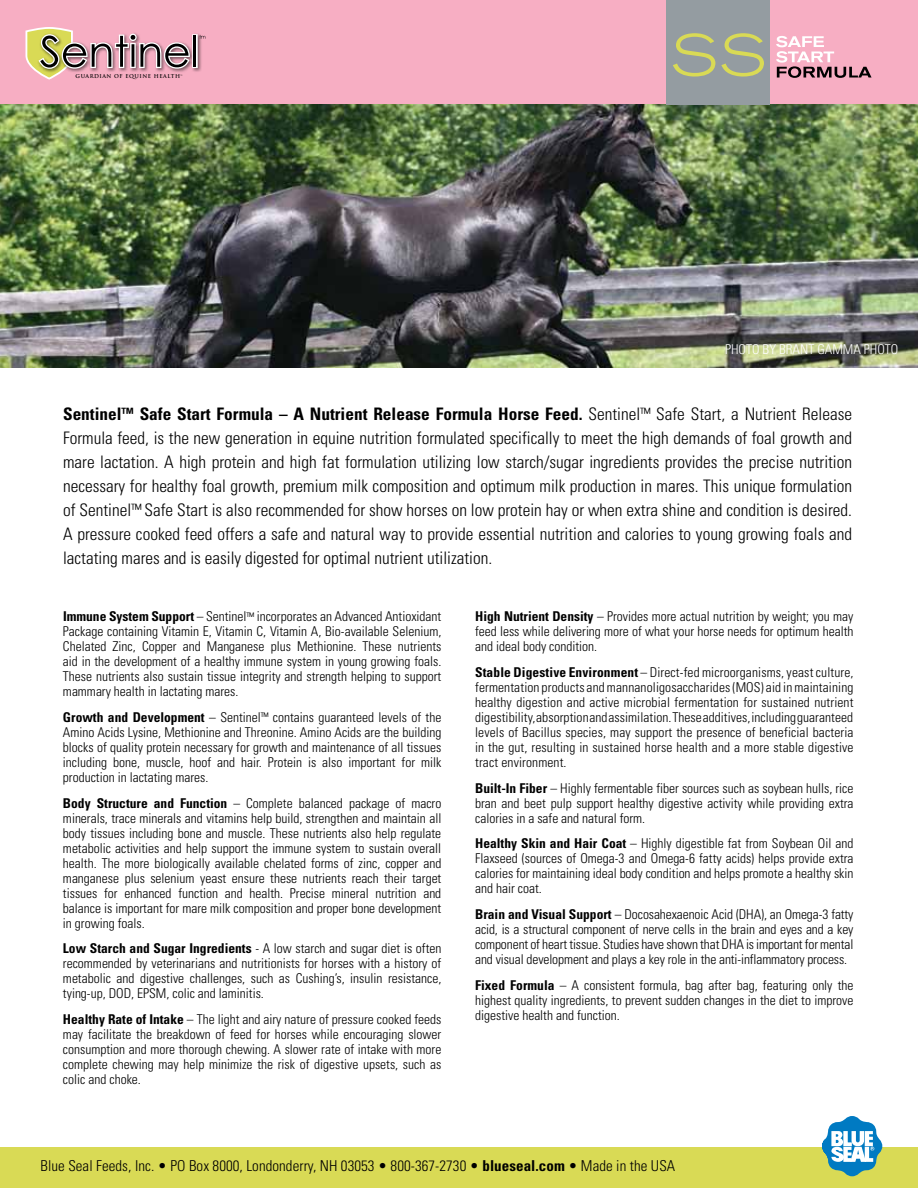
<style>
.page{position:relative;width:918px;height:1188px;background:#fff}
.page>*{position:absolute;margin:0;border:0;box-sizing:border-box;transform-origin:0 0}
.t1{font:300 condensed 17.25px/24px "Univers";color:#000;text-align:justify}
.t2{font:300 condensed 15px "Univers";letter-spacing:.005em;color:#000}
.t3{font:300 condensed 13.5px/15px "Univers";color:#000;text-align:justify}
.t4{font:300 condensed 13.5px "Univers";color:#fff}
.t5{font:700 5.25px "Trajan Pro";letter-spacing:.1em;color:#000}
.s1{font-size:7.05px}
.s2{font-weight:700}
.s3{font-weight:700;font-size:14.25px}
.s4{font-size:14.25px}
.s5{font-size:10.5px}
</style>
<div class="page">
<div style="left:0;top:0;width:918px;height:134px;background:#f7aec3"></div>
<svg style="left:26px;top:27px;width:179px;height:53px"></svg>
<img style="left:0;top:105px;width:918px;height:262px">
<div style="left:0;top:1148px;width:918px;height:40px;background:#d9da55"></div>
<svg style="left:822px;top:1116px;width:60px;height:60px"></svg>
<div style="left:666px;top:0;width:103px;height:105px;background:#949ca1"></div>
<svg style="left:673px;top:33px;width:42px;height:44px"></svg>
<svg style="left:721px;top:33px;width:43px;height:44px"></svg>
<svg style="left:776px;top:36px;width:96px;height:42px"></svg>
<p class="t5" style="left:76px;top:73px;width:108px">GUARDIAN OF EQUINE HEALTH<span class="s1">™</span></p>
<p class="t4" style="left:725px;top:341px;width:175px">PHOTO BY BRANT GAMMA PHOTO</p>
<p class="t1" style="left:63px;top:401px;width:791px"><span class="s2">Sentinel</span><span class="s3">™</span> <span class="s2">Safe Start Formula – A Nutrient Release Formula Horse Feed.</span> Sentinel<span class="s4">™</span> Safe Start, a Nutrient Release Formula feed, is the new generation in equine nutrition formulated specifically to meet the high demands of foal growth and mare lactation. A high protein and high fat formulation utilizing low starch/sugar ingredients provides the precise nutrition necessary for healthy foal growth, premium milk composition and optimum milk production in mares. This unique formulation of Sentinel<span class="s4">™</span> Safe Start is also recommended for show horses on low protein hay or when extra shine and condition is desired.<br>A pressure cooked feed offers a safe and natural way to provide essential nutrition and calories to young growing foals and lactating mares and is easily digested for optimal nutrient utilization.</p>
<p class="t3" style="left:63px;top:609px;width:380px"><span class="s2">Immune System Support</span> – Sentinel<span class="s5">™</span> incorporates an Advanced Antioxidant Package containing Vitamin E, Vitamin C, Vitamin A, Bio-available Selenium, Chelated Zinc, Copper and Manganese plus Methionine. These nutrients aid in the development of a healthy immune system in young growing foals.<br>These nutrients also sustain tissue integrity and strength helping to support mammary health in lactating mares.</p>
<p class="t3" style="left:63px;top:709px;width:380px"><span class="s2">Growth and Development</span> – Sentinel<span class="s5">™</span> contains guaranteed levels of the Amino Acids Lysine, Methionine and Threonine. Amino Acids are the building blocks of quality protein necessary for growth and maintenance of all tissues including bone, muscle, hoof and hair. Protein is also important for milk production in lactating mares.</p>
<p class="t3" style="left:63px;top:795px;width:380px"><span class="s2">Body Structure and Function</span> – Complete balanced package of macro minerals, trace minerals and vitamins help build, strengthen and maintain all body tissues including bone and muscle. These nutrients also help regulate metabolic activities and help support the immune system to sustain overall health. The more biologically available chelated forms of zinc, copper and manganese plus selenium yeast ensure these nutrients reach their target tissues for enhanced function and health. Precise mineral nutrition and balance is important for mare milk composition and proper bone development in growing foals.</p>
<p class="t3" style="left:63px;top:941px;width:380px"><span class="s2">Low Starch and Sugar Ingredients</span> - A low starch and sugar diet is often recommended by veterinarians and nutritionists for horses with a history of metabolic and digestive challenges, such as Cushing’s, insulin resistance, tying-up, DOD, EPSM, colic and laminitis.</p>
<p class="t3" style="left:63px;top:1012px;width:380px"><span class="s2">Healthy Rate of Intake</span> – The light and airy nature of pressure cooked feeds may facilitate the breakdown of feed for horses while encouraging slower consumption and more thorough chewing. A slower rate of intake with more complete chewing may help minimize the risk of digestive upsets, such as colic and choke.</p>
<p class="t3" style="left:475px;top:609px;width:380px"><span class="s2">High Nutrient Density</span> – Provides more actual nutrition by weight; you may feed less while delivering more of what your horse needs for optimum health and ideal body condition.</p>
<p class="t3" style="left:475px;top:664px;width:380px"><span class="s2">Stable Digestive Environment</span> – Direct-fed microorganisms, yeast culture, fermentation products and mannanoligosaccharides (MOS) aid in maintaining healthy digestion and active microbial fermentation for sustained nutrient digestibility, absorption and assimilation. These additives, including guaranteed levels of Bacillus species, may support the presence of beneficial bacteria in the gut, resulting in sustained horse health and a more stable digestive tract environment.</p>
<p class="t3" style="left:475px;top:780px;width:380px"><span class="s2">Built-In Fiber</span> – Highly fermentable fiber sources such as soybean hulls, rice bran and beet pulp support healthy digestive activity while providing extra calories in a safe and natural form.</p>
<p class="t3" style="left:475px;top:836px;width:380px"><span class="s2">Healthy Skin and Hair Coat</span> – Highly digestible fat from Soybean Oil and Flaxseed (sources of Omega-3 and Omega-6 fatty acids) helps provide extra calories for maintaining ideal body condition and helps promote a healthy skin and hair coat.</p>
<p class="t3" style="left:475px;top:907px;width:380px"><span class="s2">Brain and Visual Support</span> – Docosahexaenoic Acid (DHA), an Omega-3 fatty acid, is a structural component of nerve cells in the brain and eyes and a key component of heart tissue. Studies have shown that DHA is important for mental and visual development and plays a key role in the anti-inflammatory process.</p>
<p class="t3" style="left:475px;top:978px;width:380px"><span class="s2">Fixed Formula</span> – A consistent formula, bag after bag, featuring only the highest quality ingredients, to prevent sudden changes in the diet to improve digestive health and function.</p>
<p class="t2" style="left:40px;top:1156px;width:636px">Blue Seal Feeds, Inc. • PO Box 8000, Londonderry, NH 03053 • 800-367-2730 • <span class="s2">blueseal.com</span> • Made in the USA</p>
</div>
